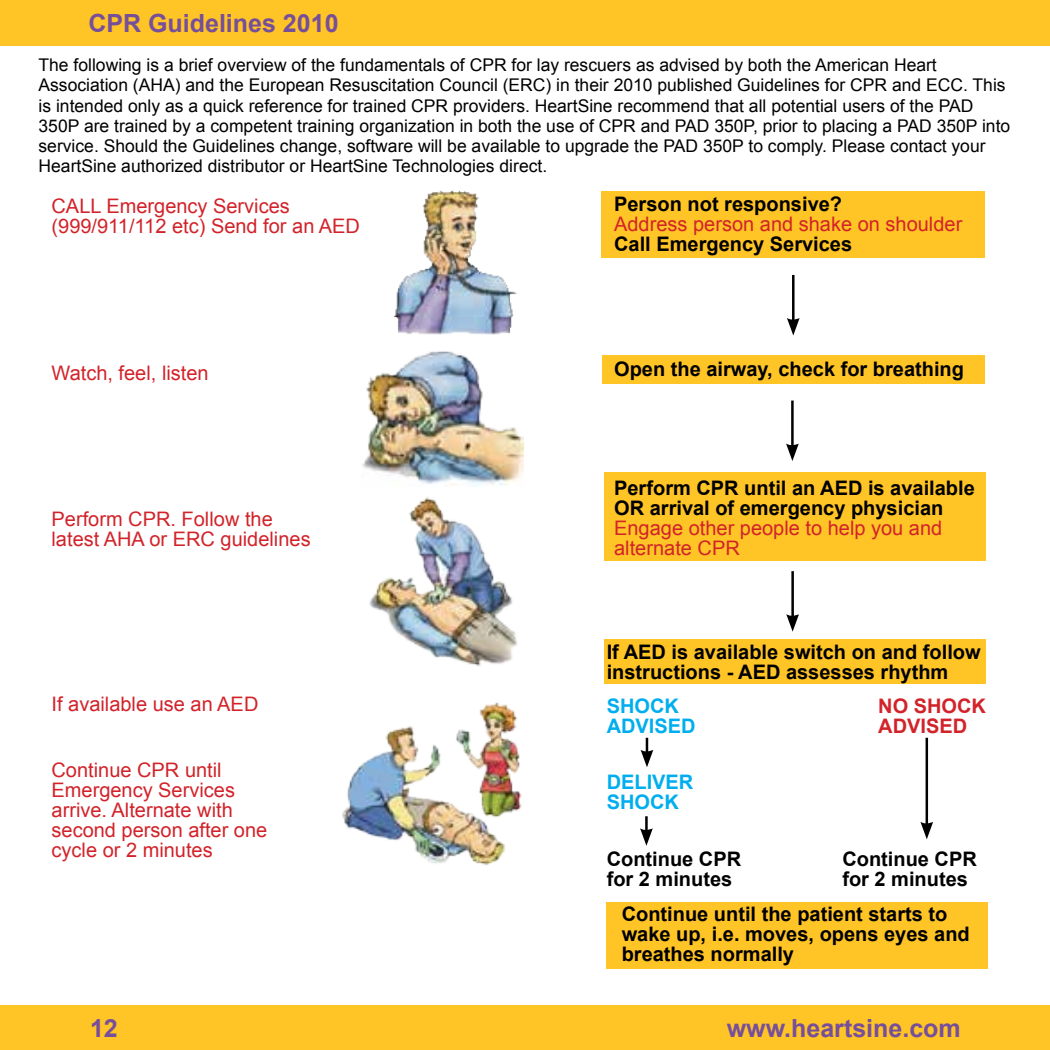
<style>
.page{position:relative;width:1050px;height:1050px;background:#fff}
.page>*{position:absolute;margin:0;border:0;box-sizing:border-box;transform-origin:0 0}
.t1{font:700 25px "Arial";color:#764f9b}
.t2{font:700 20px/20px "Arial";color:#000}
.t3{font:20px/20px "Arial";color:#d2232a}
.t4{font:700 20px/20px "Arial";color:#00aeef}
.t5{font:700 20px/20px "Arial";color:#d2232a}
.t6{font:17.5px/20px "Arial";color:#000}
</style>
<div class="page">
<div style="left:0;top:1005px;width:1049px;height:44px;background:#ffc425"></div>
<div style="left:0;top:0;width:1049px;height:46px;background:#ffc425"></div>
<img style="left:393px;top:190px;width:124px;height:145px">
<img style="left:361px;top:351px;width:163px;height:135px">
<img style="left:369px;top:497px;width:149px;height:169px">
<img style="left:342px;top:702px;width:180px;height:163px">
<div style="left:601px;top:191px;width:384px;height:66px;background:#ffc425"></div>
<div style="left:602px;top:356px;width:383px;height:28px;background:#ffc425"></div>
<div style="left:603px;top:472px;width:382px;height:88px;background:#ffc425"></div>
<div style="left:603px;top:639px;width:382px;height:44px;background:#ffc425"></div>
<div style="left:606px;top:902px;width:382px;height:66px;background:#ffc425"></div>
<hr style="left:792px;top:275px;width:2px;height:47px;background:#000">
<svg style="left:787px;top:318px;width:12px;height:17px"></svg>
<hr style="left:791px;top:400px;width:2px;height:47px;background:#000">
<svg style="left:786px;top:443px;width:12px;height:18px"></svg>
<hr style="left:791px;top:571px;width:2px;height:47px;background:#000">
<svg style="left:786px;top:614px;width:13px;height:17px"></svg>
<hr style="left:925px;top:737px;width:3px;height:88px;background:#000">
<svg style="left:920px;top:821px;width:13px;height:18px"></svg>
<hr style="left:645px;top:737px;width:3px;height:16px;background:#000">
<svg style="left:640px;top:749px;width:13px;height:18px"></svg>
<svg style="left:640px;top:816px;width:12px;height:29px"></svg>
<h1 class="t1" style="left:88px;top:6px;width:252px">CPR Guidelines 2010</h1>
<p class="t6" style="left:39px;top:55px;width:973px">The following is a brief overview of the fundamentals of CPR for lay rescuers as advised by both the American Heart Association (AHA) and the European Resuscitation Council (ERC) in their 2010 published Guidelines for CPR and ECC. This is intended only as a quick reference for trained CPR providers. HeartSine recommend that all potential users of the PAD 350P are trained by a competent training organization in both the use of CPR and PAD 350P, prior to placing a PAD 350P into service. Should the Guidelines change, software will be available to upgrade the PAD 350P to comply. Please contact your HeartSine authorized distributor or HeartSine Technologies direct.</p>
<p class="t3" style="left:52px;top:197px;width:310px">CALL Emergency Services (999/911/112 etc) Send for an AED</p>
<p class="t2" style="left:614px;top:194px;width:229px">Person not responsive?</p>
<p class="t3" style="left:614px;top:214px;width:349px">Address person and shake on shoulder</p>
<p class="t2" style="left:614px;top:234px;width:239px">Call Emergency Services</p>
<p class="t3" style="left:52px;top:363px;width:159px">Watch, feel, listen</p>
<p class="t3" style="left:52px;top:509px;width:260px">Perform CPR. Follow the latest AHA or ERC guidelines</p>
<p class="t3" style="left:52px;top:694px;width:208px">If available use an AED</p>
<p class="t3" style="left:52px;top:760px;width:217px">Continue CPR until<br>Emergency Services arrive. Alternate with second person after one cycle or 2 minutes</p>
<p class="t2" style="left:614px;top:359px;width:351px">Open the airway, check for breathing</p>
<p class="t2" style="left:614px;top:478px;width:362px">Perform CPR until an AED is available<br>OR arrival of emergency physician</p>
<p class="t3" style="left:614px;top:518px;width:329px">Engage other people to help you and alternate CPR</p>
<p class="t2" style="left:606px;top:642px;width:375px">If AED is available switch on and follow instructions - AED assesses rhythm</p>
<p class="t4" style="left:606px;top:696px;width:90px">SHOCK<br>ADVISED</p>
<p class="t5" style="left:878px;top:696px;width:109px">NO SHOCK<br>ADVISED</p>
<p class="t4" style="left:606px;top:772px;width:88px">DELIVER<br>SHOCK</p>
<p class="t2" style="left:606px;top:849px;width:136px">Continue CPR for 2 minutes</p>
<p class="t2" style="left:842px;top:849px;width:136px">Continue CPR for 2 minutes</p>
<p class="t2" style="left:621px;top:904px;width:349px">Continue until the patient starts to wake up, i.e. moves, opens eyes and breathes normally</p>
<h1 class="t1" style="left:90px;top:1011px;width:29px">12</h1>
<h1 class="t1" style="left:726px;top:1011px;width:235px">www.heartsine.com</h1>
</div>
